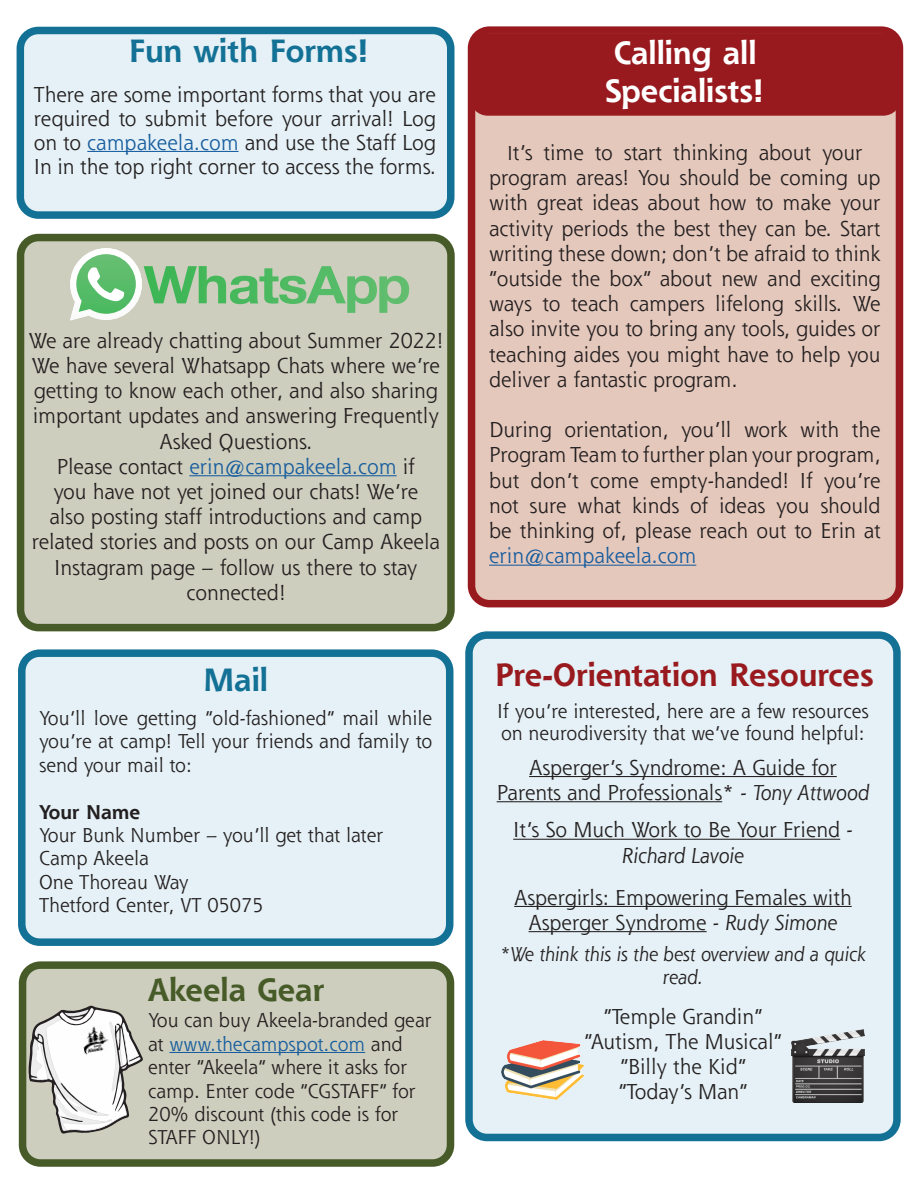
<style>
.page{position:relative;width:918px;height:1188px;background:#fff}
.page>*{position:absolute;margin:0;border:0;box-sizing:border-box;transform-origin:0 0}
.t1{font:700 31.5px "Shannon";color:#981a1e}
.t2{font:700 31.5px/37.8px "Shannon";color:#fff}
.t3{font:700 31.5px "Shannon";color:#147196}
.t4{font:700 31.5px "Shannon";color:#465b28}
.t5{font:21px/25.2px "Shannon";color:#231f20;text-align:center}
.t6{font:21px "Shannon";color:#175d9e}
.t7{font:italic 21px "Shannon";color:#231f20}
.t8{font:19.5px/23.4px "Shannon";color:#231f20}
.t9{font:italic 19.5px/23.4px "Shannon";color:#231f20;text-align:center}
.t10{font:700 19.5px "Shannon";color:#231f20}
.s1{color:#175d9e}
.s2{font-size:19.5px}
.s3{font-style:italic}
</style>
<div class="page">
<div style="left:469px;top:635px;width:428px;height:502px;background:#e5f1f6;border-radius:18px"></div>
<div style="left:465px;top:631px;width:436px;height:510px;border:8px solid #147196;border-radius:18px"></div>
<hr style="left:529px;top:776px;width:308px;height:1px;background:#231f20">
<hr style="left:497px;top:801px;width:225px;height:1px;background:#231f20">
<hr style="left:513px;top:839px;width:327px;height:1px;background:#231f20">
<hr style="left:514px;top:906px;width:338px;height:1px;background:#231f20">
<hr style="left:529px;top:931px;width:178px;height:1px;background:#231f20">
<img style="left:791px;top:1029px;width:73px;height:74px">
<img style="left:502px;top:1041px;width:81px;height:59px">
<div style="left:23px;top:965px;width:428px;height:198px;background:#cdcebe;border-radius:18px"></div>
<div style="left:19px;top:961px;width:435px;height:206px;border:8px solid #465b28;border-radius:18px"></div>
<hr style="left:169px;top:1052px;width:196px;height:1px;background:#175d9e">
<svg style="left:28px;top:1005px;width:115px;height:129px"></svg>
<img style="left:80px;top:1025px;width:30px;height:30px">
<div style="left:21px;top:238px;width:430px;height:390px;background:#cdcebe;border-radius:18px"></div>
<div style="left:17px;top:234px;width:438px;height:397px;border:8px solid #465b28;border-radius:18px"></div>
<hr style="left:189px;top:475px;width:208px;height:1px;background:#175d9e">
<svg style="left:70px;top:248px;width:339px;height:73px"></svg>
<div style="left:472px;top:30px;width:427px;height:574px;background:#e5c8bc;border-radius:18px"></div>
<div style="left:468px;top:26px;width:435px;height:581px;border:8px solid #981a1e;border-radius:18px"></div>
<div style="left:470px;top:33px;width:431px;height:83px;background:#981a1e;border-radius:18px"></div>
<hr style="left:489px;top:565px;width:207px;height:1px;background:#175d9e">
<div style="left:22px;top:653px;width:428px;height:289px;background:#e5f1f6;border-radius:18px"></div>
<div style="left:18px;top:649px;width:435px;height:297px;border:8px solid #147196;border-radius:18px"></div>
<div style="left:20px;top:30px;width:431px;height:185px;background:#e5f1f6;border-radius:18px"></div>
<div style="left:17px;top:27px;width:437px;height:192px;border:8px solid #147196;border-radius:18px"></div>
<hr style="left:87px;top:151px;width:152px;height:1px;background:#175d9e">
<h1 class="t3" style="left:129px;top:32px;width:241px">Fun with Forms!</h1>
<p class="t5" style="left:34px;top:82px;width:404px;line-height:24px;text-align:justify">There are some important forms that you are required to submit before your arrival! Log on to <span class="s1">campakeela.com</span> and use the Staff Log In in the top right corner to access the forms.</p>
<p class="t5" style="left:29px;top:327px;width:416px">We are already chatting about Summer 2022!<br>We have several Whatsapp Chats where we’re getting to know each other, and also sharing important updates and answering Frequently Asked Questions.<br>Please contact <span class="s1">erin@campakeela.com</span> if<br>you have not yet joined our chats! We’re<br>also posting staff introductions and camp related stories and posts on our Camp Akeela Instagram page – follow us there to stay connected!</p>
<h1 class="t3" style="left:203px;top:661px;width:66px">Mail</h1>
<p class="t8" style="left:39px;top:706px;width:395px;text-align:justify">You’ll love getting “old-fashioned” mail while you’re at camp! Tell your friends and family to send your mail to:</p>
<p class="t10" style="left:39px;top:800px;width:103px">Your Name</p>
<p class="t8" style="left:39px;top:823px;width:346px">Your Bunk Number – you’ll get that later<br>Camp Akeela<br>One Thoreau Way<br>Thetford Center, VT 05075</p>
<h1 class="t4" style="left:147px;top:970px;width:179px">Akeela Gear</h1>
<p class="t8" style="left:148px;top:1008px;width:285px">You can buy Akeela-branded gear at <span class="s1">www.thecampspot.com</span> and enter “Akeela” where it asks for camp. Enter code “CGSTAFF” for<br>20% discount (this code is for<br>STAFF ONLY!)</p>
<h1 class="t2" style="left:605px;top:33px;width:160px">Calling all<br>Specialists!</h1>
<p class="t5" style="left:489px;top:140px;width:393px;text-align:left;text-indent:18px"><span class="s2">I</span>t’s time to start thinking about your program areas! You should be coming up with great ideas about how to make your activity periods the best they can be. Start writing these down; don’t be afraid to think “outside the box” about new and exciting ways to teach campers lifelong skills. We also invite you to bring any tools, guides or teaching aides you might have to help you deliver a fantastic program.</p>
<p class="t5" style="left:489px;top:417px;width:393px;text-align:justify">During orientation, you’ll work with the Program Team to further plan your program, but don’t come empty-handed! If you’re not sure what kinds of ideas you should be thinking of, please reach out to Erin at</p>
<p class="t6" style="left:489px;top:542px;width:209px">erin@campakeela.com</p>
<h1 class="t1" style="left:495px;top:656px;width:380px">Pre-Orientation Resources</h1>
<p class="t8" style="left:497px;top:699px;width:373px;line-height:22.5px">If you’re interested, here are a few resources on neurodiversity that we’ve found helpful:</p>
<p class="t5" style="left:497px;top:754px;width:374px">Asperger’s Syndrome: A Guide for<br>Parents and Professionals* - <span class="s3">Tony Attwood</span></p>
<p class="t5" style="left:513px;top:817px;width:341px">It’s So Much Work to Be Your Friend -</p>
<p class="t7" style="left:622px;top:842px;width:124px">Richard Lavoie</p>
<p class="t5" style="left:514px;top:884px;width:339px">Aspergirls: Empowering Females with<br>Asperger Syndrome - <span class="s3">Rudy Simone</span></p>
<p class="t9" style="left:500px;top:942px;width:368px">*We think this is the best overview and a quick read.</p>
<p class="t5" style="left:585px;top:1003px;width:198px">“Temple Grandin” “Autism, The Musical” “Billy the Kid” “Today’s Man”</p>
</div>
